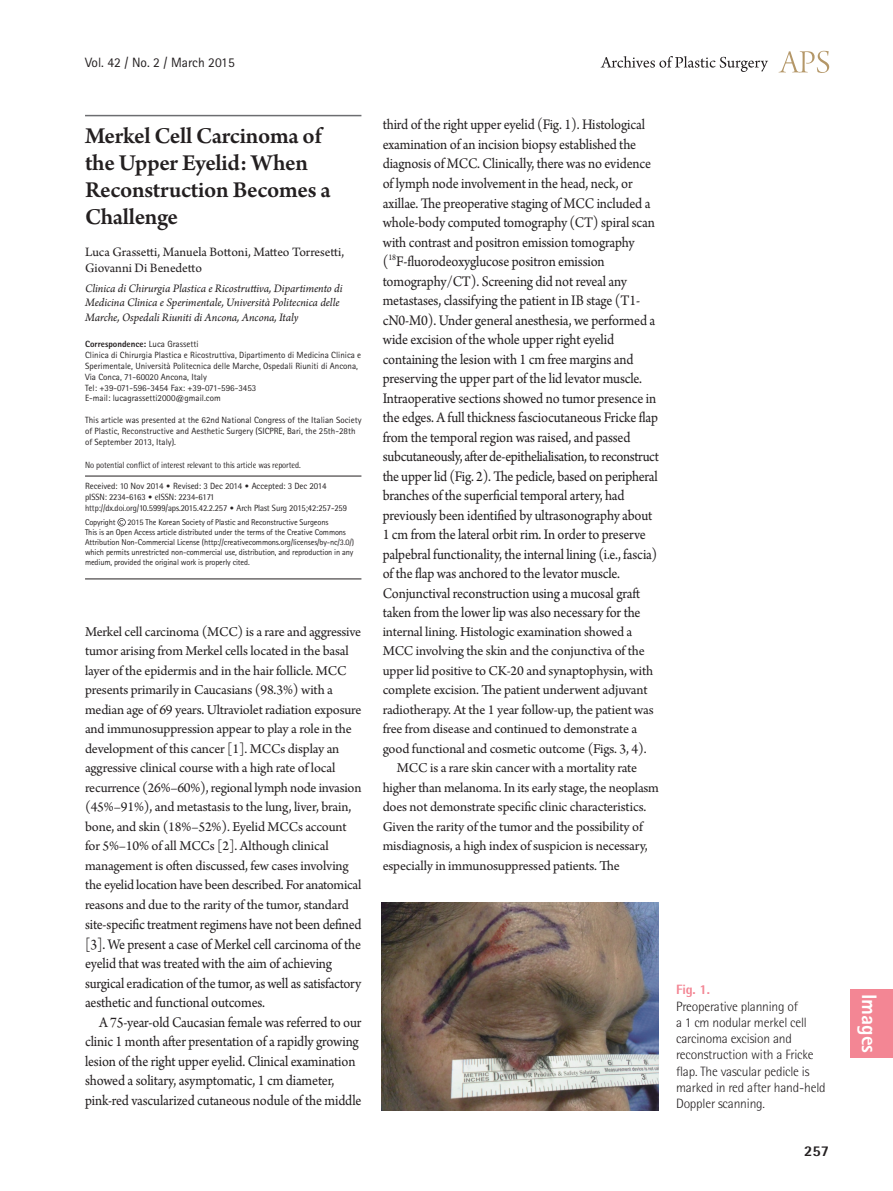
<style>
.page{position:relative;width:893px;height:1191px;background:#fff}
.page>*{position:absolute;margin:0;border:0;box-sizing:border-box;transform-origin:0 0}
.제목{font:600 24px/27px "Arno Pro";letter-spacing:-.015em;color:#231f20}
.논문_분류_옆{font:800 21px "Rotis Sans Serif Std";color:#fff}
.본문{font:15.45px/19.5px "Arno Pro";letter-spacing:-.01em;color:#231f20;scale:.93 1}
.t1{font:800 15px "Rotis Semi Sans Std";color:#231f20}
.본문-2{font:14.25px/19.5px "Arno Pro";letter-spacing:-.01em;color:#231f20}
.표_그림_설명{font:300 13.5px/16.2px "Rotis Semi Sans Std";letter-spacing:-.015em;color:#231f20}
.저자{font:13.5px/16.5px "Arno Pro";letter-spacing:-.005em;color:#231f20}
.권_호_월{font:13.5px "Rotis Sans Serif Std";color:#231f20}
.소속{font:italic 12px/14.4px "Arno Pro";letter-spacing:-.005em;color:#231f20}
.교신저자주소{font:9px/10.8px "Rotis Sans Serif Std";color:#231f20}
.t2{font:9px/10.8px "Rotis Semi Sans Std";letter-spacing:-.01em;color:#231f20;scale:.95 1}
.t3{font:9px "Rotis Semi Sans Std";letter-spacing:-.01em;color:#231f20;scale:.9 1}
.교신저자주소-2{font:800 9px "Rotis Sans Serif Std";color:#231f20}
.교신저자{font:8.4px/10.1px "Rotis Sans Serif Std";letter-spacing:-.015em;color:#231f20}
.s1{font-weight:400}
.s2{font-family:"Rotis Sans Serif Std"}
.s3{font-family:"DIN Pro";font-weight:300}
.s4{font-weight:800;color:#f38694}
</style>
<div class="page">
<svg style="left:779px;top:51px;width:50px;height:22px"></svg>
<svg style="left:601px;top:56px;width:167px;height:16px"></svg>
<div style="left:850px;top:989px;width:43px;height:68px;background:#f38694"></div>
<hr style="left:85px;top:476px;width:276px;height:1px;background:#231f20">
<hr style="left:85px;top:578px;width:276px;height:1px;background:#231f20">
<svg style="left:118px;top:518px;width:8px;height:8px"></svg>
<hr style="left:85px;top:115px;width:276px;height:1px;background:#6c6d70">
<img style="left:382px;top:902px;width:276px;height:208px">
<p class="권_호_월" style="left:85px;top:54px;width:151px">Vol. 42 / No. 2 / March 2015</p>
<p class="제목" style="left:85px;top:124px;width:247px">Merkel Cell Carcinoma of the Upper Eyelid: When<br>Reconstruction Becomes a<br>Challenge</p>
<p class="저자" style="left:85px;top:244px;width:261px">Luca Grassetti, Manuela Bottoni, Matteo Torresetti,<br>Giovanni Di Benedetto</p>
<p class="소속" style="left:85px;top:282px;width:259px">Clinica di Chirurgia Plastica e Ricostruttiva, Dipartimento di<br>Medicina Clinica e Sperimentale, Università Politecnica delle<br>Marche, Ospedali Riuniti di Ancona, Ancona, Italy</p>
<p class="교신저자주소-2" style="left:85px;top:338px;width:115px">Correspondence: <span class="s1">Luca Grassetti</span></p>
<p class="교신저자주소" style="left:85px;top:350px;width:278px">Clinica di Chirurgia Plastica e Ricostruttiva, Dipartimento di Medicina Clinica e<br>Sperimentale, Università Politecnica delle Marche, Ospedali Riuniti di Ancona,<br>Via Conca, 71-60020 Ancona, Italy</p>
<p class="교신저자주소" style="left:85px;top:382px;width:173px">Tel: +39-071-596-3454 Fax: +39-071-596-3453</p>
<p class="교신저자주소" style="left:85px;top:393px;width:137px">E-mail: lucagrassetti2000@gmail.com</p>
<p class="교신저자주소" style="left:85px;top:414px;width:278px">This article was presented at the 62nd National Congress of the Italian Society of Plastic, Reconstructive and Aesthetic Surgery (SICPRE, Bari, the 25th-28th of September 2013, Italy).</p>
<p class="t3" style="left:85px;top:459px;width:241px">No potential conflict of interest relevant to this article was reported.</p>
<p class="t2" style="left:85px;top:480px;width:277px"><span class="s2">Received: 10 Nov 2014</span> <span class="s3">•</span> <span class="s2">Revised: 3 Dec 2014</span> <span class="s3">•</span> <span class="s2">Accepted: 3 Dec 2014 </span>pISSN: 2234-6163 <span class="s3">•</span> eISSN: 2234-6171 http://dx.doi.org/10.5999/aps.2015.42.2.257 <span class="s3">•</span> Arch Plast Surg 2015;42:257-259</p>
<p class="교신저자" style="left:85px;top:517px;width:32px">Copyright</p>
<p class="교신저자" style="left:128px;top:517px;width:202px">2015 The Korean Society of Plastic and Reconstructive Surgeons</p>
<p class="교신저자" style="left:85px;top:527px;width:271px">This is an Open Access article distributed under the terms of the Creative Commons Attribution Non-Commercial License (http://creativecommons.org/licenses/by-nc/3.0/) which permits unrestricted non-commercial use, distribution, and reproduction in any medium, provided the original work is properly cited.</p>
<p class="본문-2" style="left:85px;top:622px;width:278px">Merkel cell carcinoma (MCC) is a rare and aggressive tumor arising from Merkel cells located in the basal layer of the epidermis and in the hair follicle. MCC presents primarily in Caucasians (98.3%) with a median age of 69 years. Ultraviolet radiation exposure and immunosuppression appear to play a role in the development of this cancer [1]. MCCs display an aggressive clinical course with a high rate of local recurrence (26%–60%), regional lymph node invasion (45%–91%), and metastasis to the lung, liver, brain, bone, and skin (18%–52%). Eyelid MCCs account for 5%–10% of all MCCs [2]. Although clinical management is often discussed, few cases involving the eyelid location have been described. For anatomical reasons and due to the rarity of the tumor, standard</p>
<p class="본문" style="left:85px;top:915px;width:299px">site-specific treatment regimens have not been defined [3]. We present a case of Merkel cell carcinoma of the eyelid that was treated with the aim of achieving surgical eradication of the tumor, as well as satisfactory aesthetic and functional outcomes.</p>
<p class="본문" style="left:85px;top:1013px;width:299px;text-indent:14px">A 75-year-old Caucasian female was referred to our clinic 1 month after presentation of a rapidly growing lesion of the right upper eyelid. Clinical examination showed a solitary, asymptomatic, 1 cm diameter, pink-red vascularized cutaneous nodule of the middle</p>
<p class="본문" style="left:383px;top:116px;width:298px">third of the right upper eyelid (Fig. 1). Histological examination of an incision biopsy established the diagnosis of MCC. Clinically, there was no evidence of lymph node involvement in the head, neck, or axillae. The preoperative staging of MCC included a whole-body computed tomography (CT) spiral scan with contrast and positron emission tomography (<sup>18</sup>F-fluorodeoxyglucose positron emission tomography/CT). Screening did not reveal any metastases, classifying the patient in IB stage (T1- cN0-M0). Under general anesthesia, we performed a wide excision of the whole upper right eyelid containing the lesion with 1 cm free margins and preserving the upper part of the lid levator muscle.<br>Intraoperative sections showed no tumor presence in the edges. A full thickness fasciocutaneous Fricke flap from the temporal region was raised, and passed subcutaneously, after de-epithelialisation, to reconstruct the upper lid (Fig. 2). The pedicle, based on peripheral branches of the superficial temporal artery, had previously been identified by ultrasonography about 1 cm from the lateral orbit rim. In order to preserve palpebral functionality, the internal lining (i.e., fascia) of the flap was anchored to the levator muscle.<br>Conjunctival reconstruction using a mucosal graft taken from the lower lip was also necessary for the</p>
<p class="본문-2" style="left:383px;top:622px;width:273px">internal lining. Histologic examination showed a MCC involving the skin and the conjunctiva of the upper lid positive to CK-20 and synaptophysin, with complete excision. The patient underwent adjuvant radiotherapy. At the 1 year follow-up, the patient was free from disease and continued to demonstrate a good functional and cosmetic outcome (Figs. 3, 4).</p>
<p class="본문-2" style="left:383px;top:759px;width:278px;text-indent:14px">MCC is a rare skin cancer with a mortality rate higher than melanoma. In its early stage, the neoplasm does not demonstrate specific clinic characteristics.<br>Given the rarity of the tumor and the possibility of misdiagnosis, a high index of suspicion is necessary, especially in immunosuppressed patients. The</p>
<p class="표_그림_설명" style="left:676px;top:981px;width:151px"><span class="s4">Fig. 1.<br></span>Preoperative planning of<br>a 1 cm nodular merkel cell carcinoma excision and reconstruction with a Fricke flap. The vascular pedicle is marked in red after hand-held<br>Doppler scanning.</p>
<p class="t1" style="left:804px;top:1141px;width:27px">257</p>
<p class="논문_분류_옆" style="left:882px;top:993px;width:61px;rotate:90deg">Images</p>
</div>
